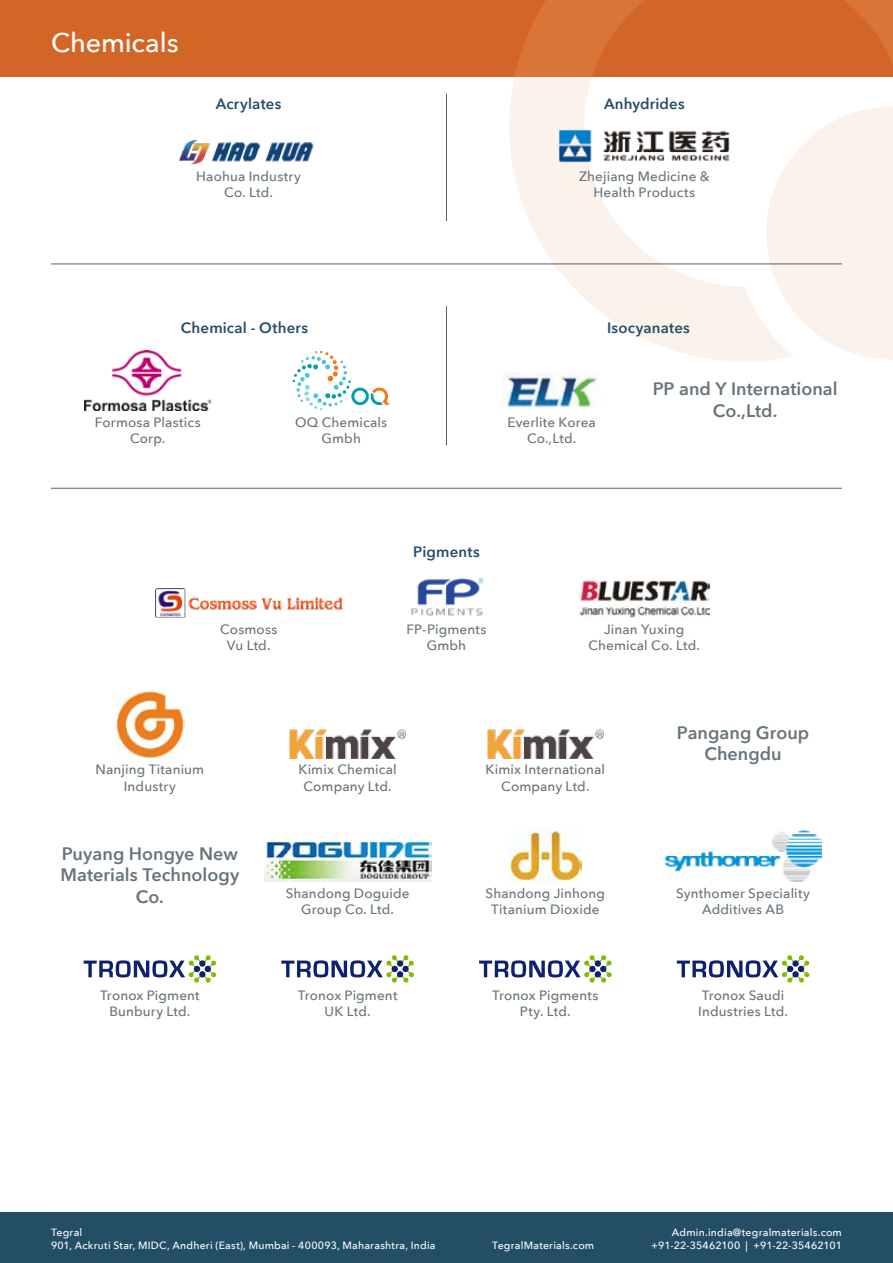
<style>
.page{position:relative;width:893px;height:1263px;background:#fff}
.page>*{position:absolute;margin:0;border:0;box-sizing:border-box;transform-origin:0 0}
.t1{font:500 27px "Avenir Next";letter-spacing:-.005em;color:#fff}
.t2{font:600 18px/21.6px "Avenir Next";color:#68747b;text-align:center}
.t3{font:600 15px "Avenir Next";letter-spacing:.01em;color:#244d66}
.t4{font:500 13.5px/16.2px "Avenir Next";letter-spacing:.01em;color:#68747b;text-align:center}
.t5{font:500 10.5px/12.6px "Avenir Next";letter-spacing:.02em;color:#fff}
</style>
<div class="page">
<div style="left:0;top:1212px;width:893px;height:51px;background:#244d66"></div>
<div style="left:0;top:0;width:893px;height:77px;background:#d36627"></div>
<svg style="left:509px;top:0;width:384px;height:361px"></svg>
<img style="left:179px;top:140px;width:135px;height:25px">
<img style="left:555px;top:127px;width:179px;height:38px">
<img style="left:85px;top:351px;width:126px;height:59px">
<svg style="left:293px;top:351px;width:97px;height:59px"></svg>
<img style="left:504px;top:372px;width:93px;height:36px">
<img style="left:155px;top:588px;width:187px;height:30px">
<img style="left:411px;top:578px;width:73px;height:38px">
<img style="left:579px;top:579px;width:130px;height:39px">
<img style="left:116px;top:690px;width:68px;height:68px">
<img style="left:290px;top:729px;width:116px;height:29px">
<img style="left:487px;top:729px;width:116px;height:29px">
<img style="left:264px;top:839px;width:167px;height:43px">
<img style="left:509px;top:830px;width:73px;height:52px">
<img style="left:665px;top:830px;width:156px;height:52px">
<svg style="left:84px;top:955px;width:132px;height:28px"></svg>
<svg style="left:281px;top:955px;width:133px;height:28px"></svg>
<svg style="left:479px;top:955px;width:133px;height:28px"></svg>
<svg style="left:677px;top:955px;width:133px;height:28px"></svg>
<hr style="left:51px;top:488px;width:791px;height:1px;background:#58606b">
<hr style="left:51px;top:264px;width:791px;height:1px;background:#58606b">
<hr style="left:446px;top:306px;width:1px;height:139px;background:#58606b">
<hr style="left:446px;top:94px;width:1px;height:127px;background:#58606b">
<h1 class="t1" style="left:51px;top:19px;width:129px">Chemicals</h1>
<p class="t3" style="left:216px;top:90px;width:67px">Acrylates</p>
<p class="t4" style="left:196px;top:168px;width:106px">Haohua Industry<br>Co. Ltd.</p>
<p class="t3" style="left:604px;top:90px;width:82px">Anhydrides</p>
<p class="t4" style="left:579px;top:168px;width:132px">Zhejiang Medicine &amp;<br>Health Products</p>
<p class="t3" style="left:181px;top:315px;width:129px">Chemical - Others</p>
<p class="t4" style="left:95px;top:413px;width:107px">Formosa Plastics<br>Corp.</p>
<p class="t4" style="left:295px;top:413px;width:93px">OQ Chemicals<br>Gmbh</p>
<p class="t3" style="left:607px;top:315px;width:84px">Isocyanates</p>
<p class="t4" style="left:507px;top:413px;width:90px">Everlite Korea<br>Co.,Ltd.</p>
<h2 class="t2" style="left:653px;top:377px;width:186px">PP and Y International<br>Co.,Ltd.</h2>
<p class="t3" style="left:413px;top:539px;width:68px">Pigments</p>
<p class="t4" style="left:220px;top:621px;width:59px">Cosmoss<br>Vu Ltd.</p>
<p class="t4" style="left:407px;top:621px;width:81px">FP-Pigments<br>Gmbh</p>
<p class="t4" style="left:588px;top:621px;width:113px">Jinan Yuxing<br>Chemical Co. Ltd.</p>
<p class="t4" style="left:96px;top:761px;width:110px">Nanjing Titanium<br>Industry</p>
<p class="t4" style="left:298px;top:761px;width:100px">Kimix Chemical<br>Company Ltd.</p>
<p class="t4" style="left:486px;top:761px;width:121px">Kimix International<br>Company Ltd.</p>
<h2 class="t2" style="left:677px;top:721px;width:134px">Pangang Group<br>Chengdu</h2>
<h2 class="t2" style="left:61px;top:842px;width:180px">Puyang Hongye New<br>Materials Technology<br>Co.</h2>
<p class="t4" style="left:286px;top:884px;width:125px">Shandong Doguide<br>Group Co. Ltd.</p>
<p class="t4" style="left:485px;top:884px;width:121px">Shandong Jinhong<br>Titanium Dioxide</p>
<p class="t4" style="left:676px;top:884px;width:135px">Synthomer Speciality<br>Additives AB</p>
<p class="t4" style="left:100px;top:987px;width:101px">Tronox Pigment<br>Bunbury Ltd.</p>
<p class="t4" style="left:298px;top:987px;width:101px">Tronox Pigment<br>UK Ltd.</p>
<p class="t4" style="left:492px;top:987px;width:108px">Tronox Pigments<br>Pty. Ltd.</p>
<p class="t4" style="left:698px;top:987px;width:91px;text-align:left">Tronox Saudi<br>Industries Ltd.</p>
<p class="t5" style="left:51px;top:1226px;width:386px">Tegral<br>901, Ackruti Star, MIDC, Andheri (East), Mumbai - 400093, Maharashtra, India</p>
<p class="t5" style="left:672px;top:1226px;width:172px">Admin.india@tegralmaterials.com</p>
<p class="t5" style="left:492px;top:1239px;width:104px">TegralMaterials.com</p>
<p class="t5" style="left:651px;top:1239px;width:192px">+91-22-35462100 | +91-22-35462101</p>
</div>
